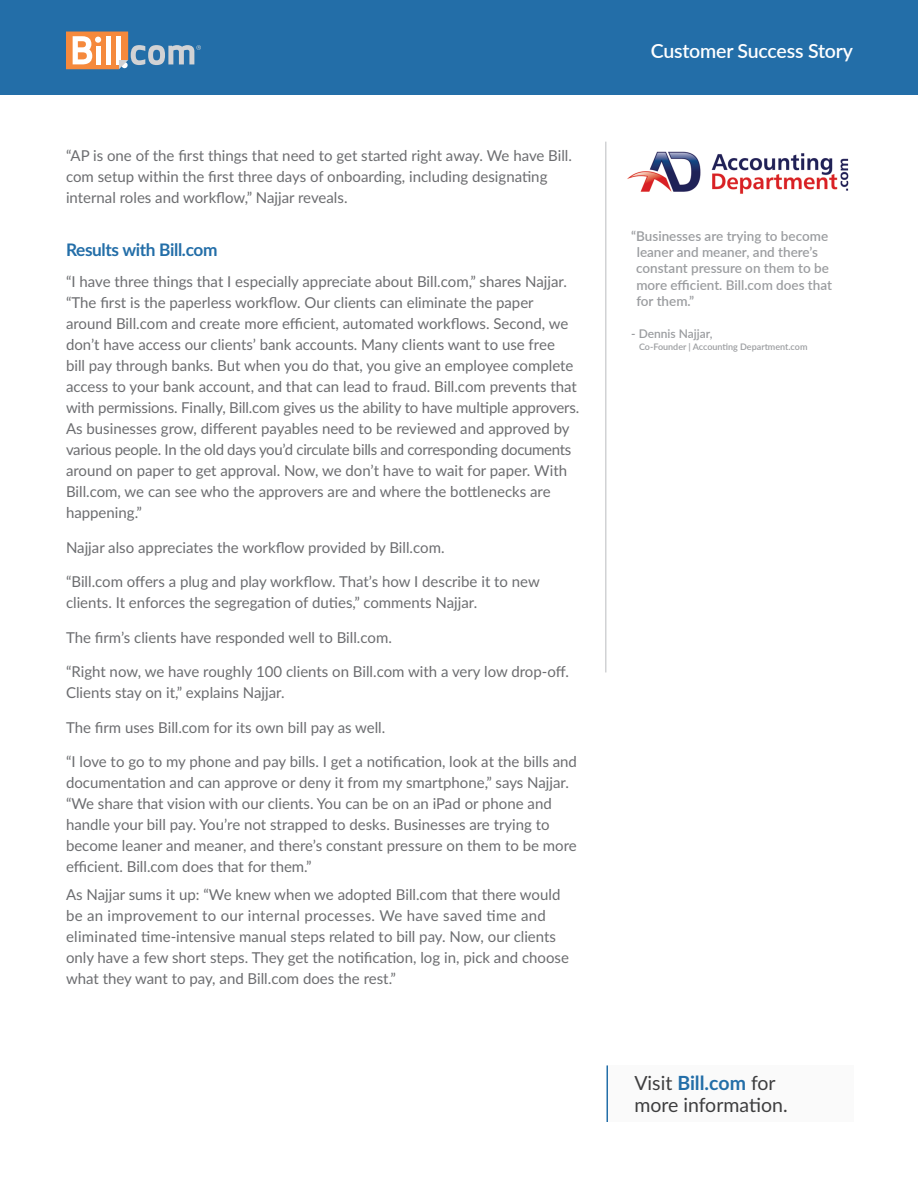
<style>
.page{position:relative;width:918px;height:1188px;background:#fff}
.page>*{position:absolute;margin:0;border:0;box-sizing:border-box;transform-origin:0 0}
.t1{font:19.5px/22.5px "Lato";color:#3e3e3f}
.t2{font:600 19.5px "Lato";letter-spacing:-.01em;color:#fff}
.Answer{font:700 17.25px "Lato";letter-spacing:-.02em;color:#236ea8}
.Answer-2{font:15px/21px "Lato";color:#6c6d70}
.Sidebar_Body{font:600 13.5px/16.2px "Lato";color:#9b9da0}
.Sidebar_Body-2{font:600 12px "Lato";color:#9b9da0}
.Sidebar_Body-3{font:600 9px "Lato";color:#9b9da0}
.s1{font-weight:700;color:#236ea8}
</style>
<div class="page">
<div style="left:0;top:0;width:918px;height:94px;background:#236ea8"></div>
<svg style="left:66px;top:32px;width:135px;height:37px"></svg>
<hr style="left:605px;top:142px;width:1px;height:530px;background:#d1d2d4">
<div style="left:607px;top:1065px;width:247px;height:57px;background:#f5f5f6"></div>
<hr style="left:606px;top:1065px;width:2px;height:57px;background:#236ea8">
<img style="left:627px;top:151px;width:222px;height:43px">
<p class="Answer-2" style="left:66px;top:145px;width:508px">“AP is one of the first things that need to get started right away. We have Bill. com setup within the first three days of onboarding, including designating internal roles and workflow,” Najjar reveals.</p>
<p class="Answer" style="left:66px;top:237px;width:153px">Results with Bill.com</p>
<p class="Answer-2" style="left:66px;top:271px;width:515px">“I have three things that I especially appreciate about Bill.com,” shares Najjar. “The first is the paperless workflow. Our clients can eliminate the paper around Bill.com and create more efficient, automated workflows. Second, we don’t have access our clients’ bank accounts. Many clients want to use free<br>bill pay through banks. But when you do that, you give an employee complete access to your bank account, and that can lead to fraud. Bill.com prevents that with permissions. Finally, Bill.com gives us the ability to have multiple approvers.<br>As businesses grow, different payables need to be reviewed and approved by various people. In the old days you’d circulate bills and corresponding documents around on paper to get approval. Now, we don’t have to wait for paper. With Bill.com, we can see who the approvers are and where the bottlenecks are happening.”</p>
<p class="Answer-2" style="left:66px;top:536px;width:380px">Najjar also appreciates the workflow provided by Bill.com.</p>
<p class="Answer-2" style="left:66px;top:571px;width:475px">“Bill.com offers a plug and play workflow. That’s how I describe it to new clients. It enforces the segregation of duties,” comments Najjar.</p>
<p class="Answer-2" style="left:66px;top:626px;width:327px">The firm’s clients have responded well to Bill.com.</p>
<p class="Answer-2" style="left:66px;top:661px;width:504px">“Right now, we have roughly 100 clients on Bill.com with a very low drop-off.<br>Clients stay on it,” explains Najjar.</p>
<p class="Answer-2" style="left:66px;top:716px;width:321px">The firm uses Bill.com for its own bill pay as well.</p>
<p class="Answer-2" style="left:66px;top:751px;width:513px">“I love to go to my phone and pay bills. I get a notification, look at the bills and documentation and can approve or deny it from my smartphone,” says Najjar. “We share that vision with our clients. You can be on an iPad or phone and handle your bill pay. You’re not strapped to desks. Businesses are trying to become leaner and meaner, and there’s constant pressure on them to be more efficient. Bill.com does that for them.”</p>
<p class="Answer-2" style="left:66px;top:884px;width:504px">As Najjar sums it up: “We knew when we adopted Bill.com that there would be an improvement to our internal processes. We have saved time and eliminated time-intensive manual steps related to bill pay. Now, our clients only have a few short steps. They get the notification, log in, pick and choose what they want to pay, and Bill.com does the rest.”</p>
<p class="t2" style="left:651px;top:37px;width:204px">Customer Success Story</p>
<p class="Sidebar_Body" style="left:636px;top:227px;width:197px;text-indent:-5px">“Businesses are trying to become leaner and meaner, and there’s constant pressure on them to be more efficient. Bill.com does that for them.”</p>
<p class="Sidebar_Body-2" style="left:631px;top:325px;width:83px">- Dennis Najjar,</p>
<p class="Sidebar_Body-3" style="left:639px;top:340px;width:170px">Co-Founder | Accounting Department.com</p>
<p class="t1" style="left:634px;top:1071px;width:155px">Visit <span class="s1">Bill.com</span> for more information.</p>
</div>
